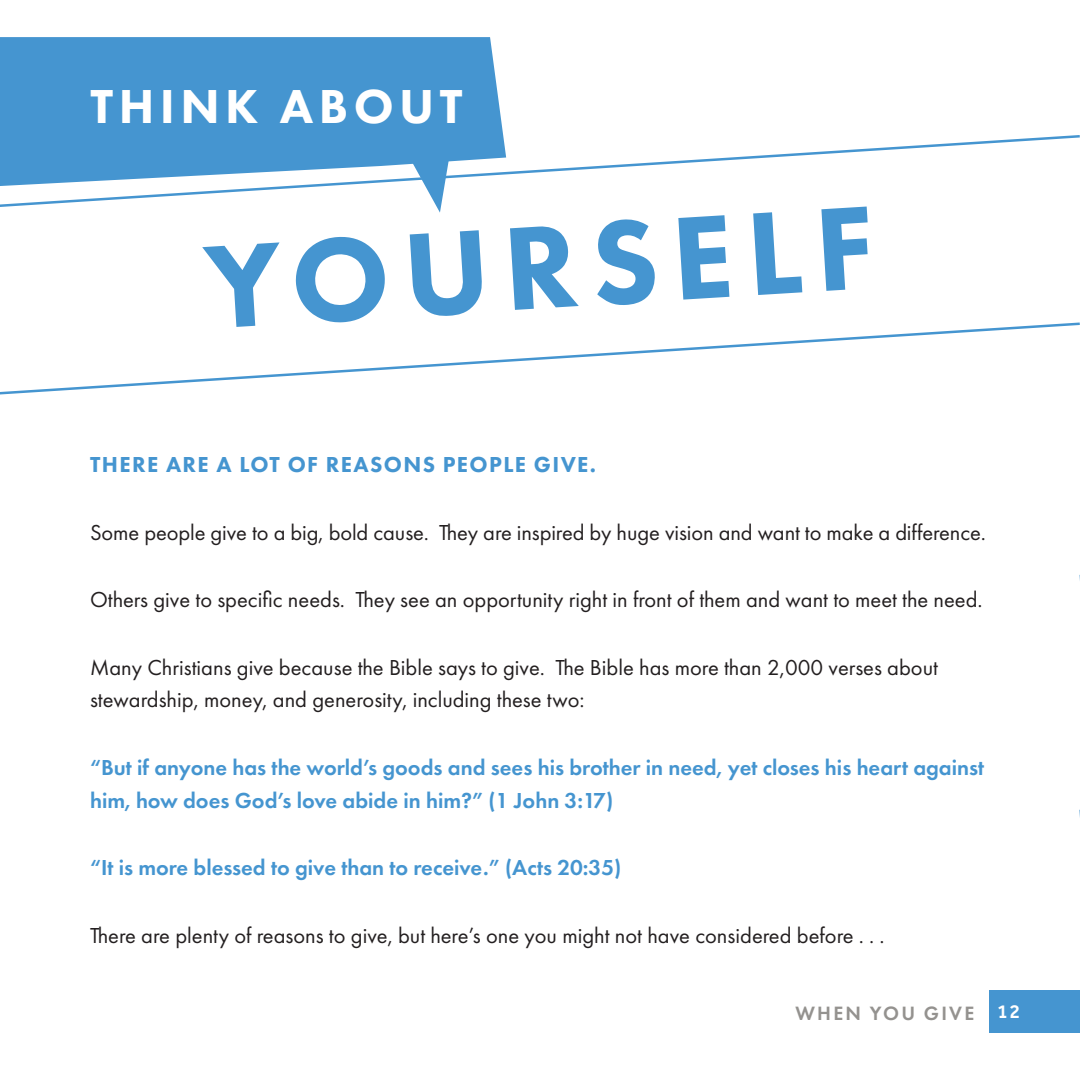
<style>
.page{position:relative;width:1080px;height:1080px;background:#fff}
.page>*{position:absolute;margin:0;border:0;box-sizing:border-box;transform-origin:0 0}
.Title_-_Large{font:800 122.5px "Futura PT";color:#4595d0}
.Title_-_Large-2{font:800 49.5px "Futura PT";letter-spacing:.11em;color:#fff}
.Body{font:22.5px/32.5px "Futura PT";color:#231f20}
.Body-2{font:600 22.5px/32.5px "Futura PT";color:#4595d0}
.Body-3{font:800 22.5px "Futura PT";letter-spacing:.06em;color:#4595d0}
.t1{font:600 20px "Futura PT";letter-spacing:.11em;color:#94928f}
.s1{font-family:"Effra";font-weight:500;color:#fff}
</style>
<div class="page">
<svg style="left:0;top:135px;width:1080px;height:72px"></svg>
<svg style="left:0;top:322px;width:1080px;height:73px"></svg>
<svg style="left:0;top:37px;width:508px;height:152px;background:#58a0d4"></svg>
<svg style="left:401px;top:142px;width:51px;height:71px"></svg>
<div style="left:990px;top:990px;width:90px;height:42px;background:#4595d0"></div>
<p class="Title_-_Large-2" style="left:91px;top:75px;width:373px">THINK ABOUT</p>
<p class="Title_-_Large" style="left:199px;top:215px;width:672px;rotate:-4deg">YOURSELF</p>
<p class="Body-3" style="left:90px;top:451px;width:508px">THERE ARE A LOT OF REASONS PEOPLE GIVE.</p>
<p class="Body" style="left:90px;top:516px;width:897px">Some people give to a big, bold cause. They are inspired by huge vision and want to make a difference.</p>
<p class="Body" style="left:90px;top:584px;width:894px">Others give to specific needs. They see an opportunity right in front of them and want to meet the need.</p>
<p class="Body" style="left:90px;top:651px;width:850px">Many Christians give because the Bible says to give. The Bible has more than 2,000 verses about stewardship, money, and generosity, including these two:</p>
<p class="Body-2" style="left:90px;top:751px;width:896px">“But if anyone has the world’s goods and sees his brother in need, yet closes his heart against him, how does God’s love abide in him?” (1 John 3:17)</p>
<p class="Body-2" style="left:90px;top:851px;width:533px">“It is more blessed to give than to receive.” (Acts 20:35)</p>
<p class="Body" style="left:90px;top:919px;width:796px">There are plenty of reasons to give, but here’s one you might not have considered before . . .</p>
<p class="t1" style="left:796px;top:1001px;width:226px">WHEN YOU GIVE <span class="s1">12</span></p>
</div>
